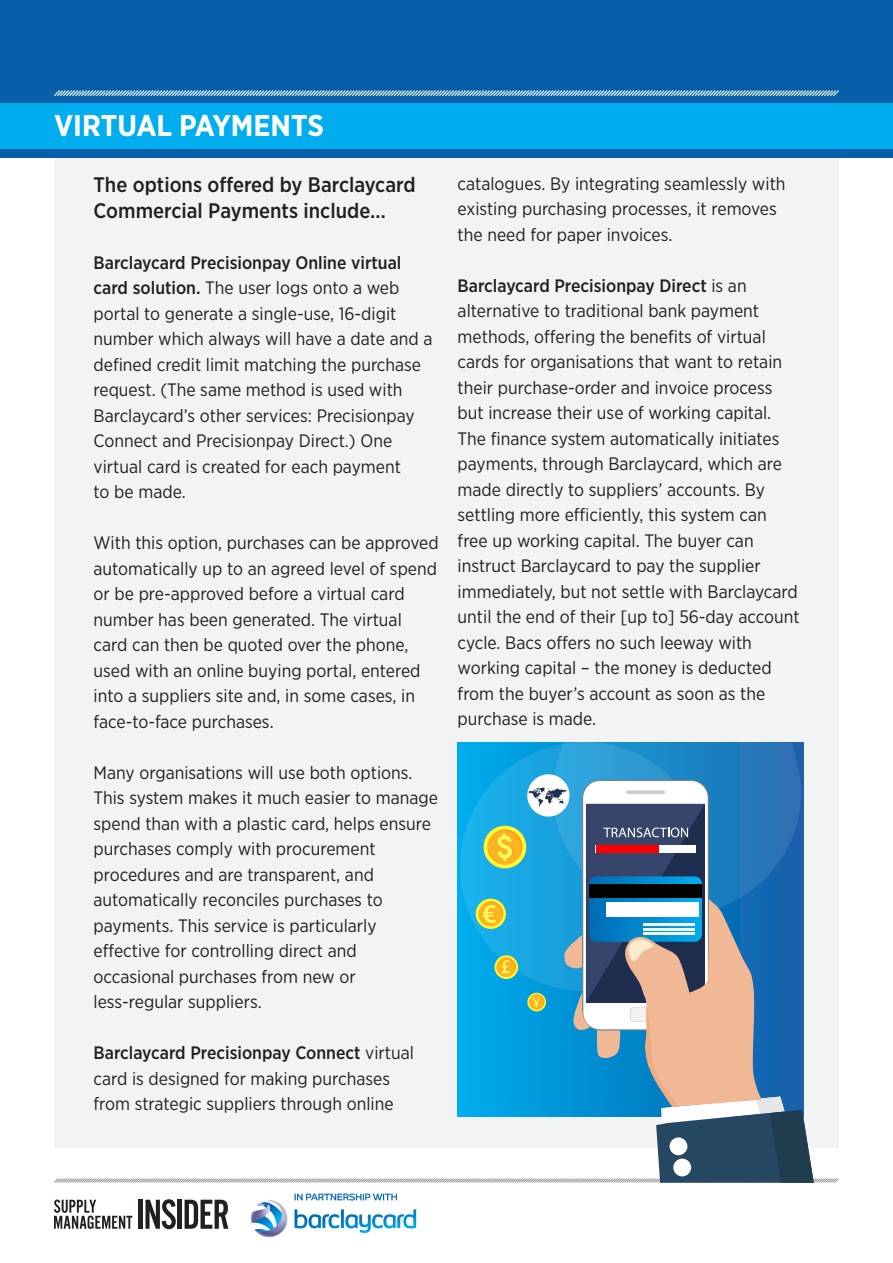
<style>
.page{position:relative;width:893px;height:1263px;background:#fff}
.page>*{position:absolute;margin:0;border:0;box-sizing:border-box;transform-origin:0 0}
.t1{font:700 30px "Gotham Narrow";color:#fff}
.t2{font:500 21px/25.5px "Gotham Narrow";color:#231f20}
.t3{font:18px/25.5px "Gotham Narrow";color:#231f20}
.s1{font-weight:500}
</style>
<div class="page">
<div style="left:54px;top:156px;width:785px;height:992px;background:#f2f3f4"></div>
<div style="left:0;top:0;width:893px;height:158px;background:#075fa9"></div>
<div style="left:0;top:103px;width:893px;height:46px;background:#00aeef"></div>
<svg style="left:54px;top:90px;width:785px;height:6px;background:#77a7cf"></svg>
<svg style="left:54px;top:742px;width:785px;height:441px"></svg>
<svg style="left:54px;top:1199px;width:78px;height:30px"></svg>
<hr style="left:139px;top:1200px;width:4px;height:29px;background:#231f20">
<svg style="left:145px;top:1199px;width:31px;height:30px"></svg>
<hr style="left:178px;top:1200px;width:4px;height:29px;background:#231f20">
<svg style="left:185px;top:1200px;width:43px;height:29px"></svg>
<img style="left:250px;top:1193px;width:167px;height:45px">
<p class="t1" style="left:54px;top:106px;width:271px">VIRTUAL PAYMENTS</p>
<p class="t2" style="left:94px;top:172px;width:323px">The options offered by Barclaycard<br>Commercial Payments include…</p>
<p class="t3" style="left:94px;top:249px;width:340px"><span class="s1">Barclaycard Precisionpay Online virtual card solution.</span> The user logs onto a web portal to generate a single-use, 16-digit number which always will have a date and a defined credit limit matching the purchase request. (The same method is used with Barclaycard’s other services: Precisionpay Connect and Precisionpay Direct.) One virtual card is created for each payment<br>to be made.</p>
<p class="t3" style="left:94px;top:530px;width:347px">With this option, purchases can be approved automatically up to an agreed level of spend or be pre-approved before a virtual card number has been generated. The virtual card can then be quoted over the phone, used with an online buying portal, entered into a suppliers site and, in some cases, in face-to-face purchases.</p>
<p class="t3" style="left:94px;top:759px;width:346px">Many organisations will use both options.<br>This system makes it much easier to manage spend than with a plastic card, helps ensure purchases comply with procurement procedures and are transparent, and automatically reconciles purchases to payments. This service is particularly effective for controlling direct and occasional purchases from new or less-regular suppliers.</p>
<p class="t3" style="left:94px;top:1040px;width:322px"><span class="s1">Barclaycard Precisionpay Connect</span> virtual card is designed for making purchases from strategic suppliers through online</p>
<p class="t3" style="left:458px;top:170px;width:329px">catalogues. By integrating seamlessly with existing purchasing processes, it removes the need for paper invoices.</p>
<p class="t3" style="left:458px;top:272px;width:344px"><span class="s1">Barclaycard Precisionpay Direct</span> is an alternative to traditional bank payment methods, offering the benefits of virtual cards for organisations that want to retain their purchase-order and invoice process but increase their use of working capital.<br>The finance system automatically initiates payments, through Barclaycard, which are made directly to suppliers’ accounts. By settling more efficiently, this system can free up working capital. The buyer can instruct Barclaycard to pay the supplier immediately, but not settle with Barclaycard until the end of their [up to] 56-day account cycle. Bacs offers no such leeway with working capital – the money is deducted from the buyer’s account as soon as the purchase is made.</p>
</div>
